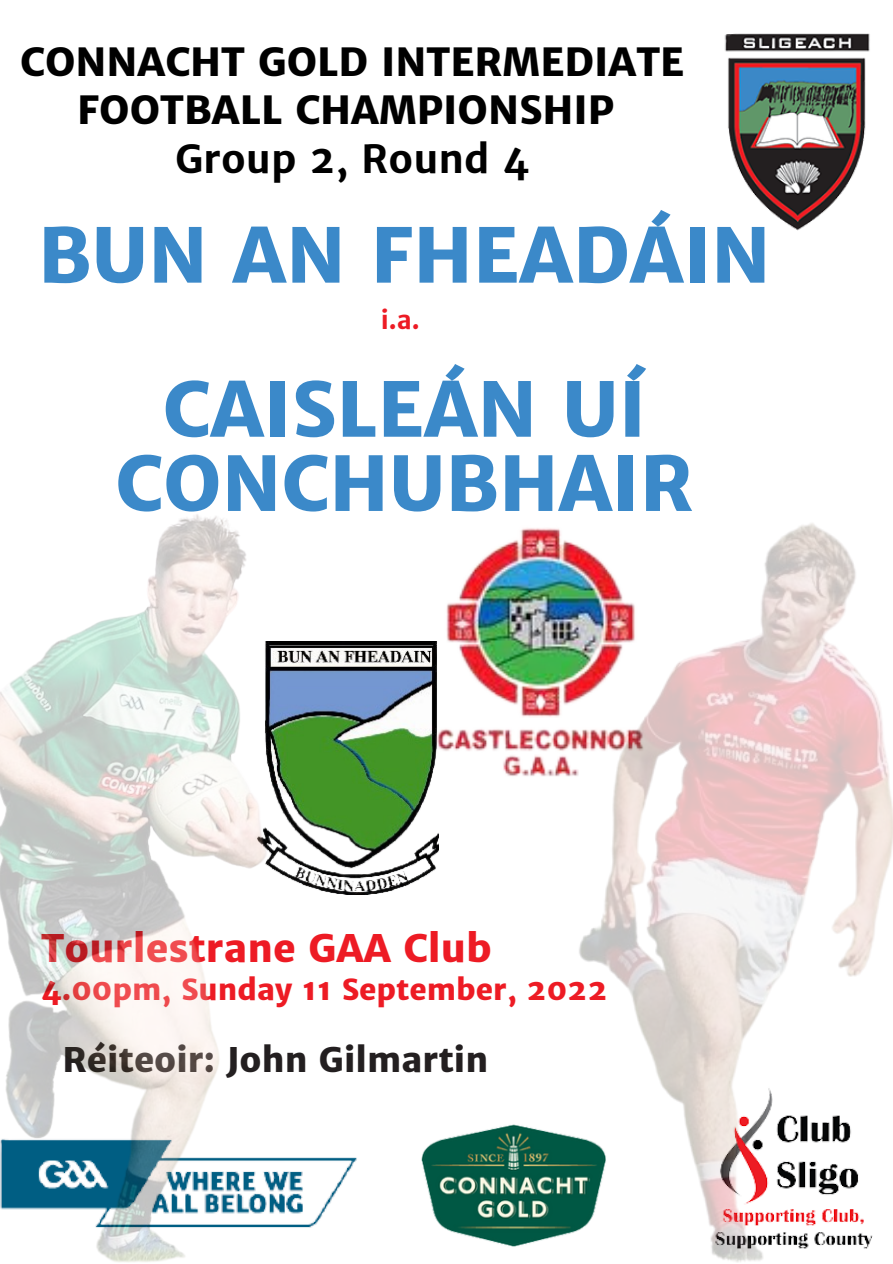
<style>
.page{position:relative;width:893px;height:1264px;background:#fff}
.page>*{position:absolute;margin:0;border:0;box-sizing:border-box;transform-origin:0 0}
.t1{font:800 75px/74.2px "Merriweather Sans";color:#3b89c9;text-align:center}
.t2{font:800 39px/48.3px "Merriweather Sans";color:#000;text-align:center}
.t3{font:700 39px "Merriweather Sans";color:#000}
.t4{font:800 38.1px "Merriweather Sans";color:#ed1b24}
.t5{font:800 34.05px "Merriweather Sans";color:#231f20}
.t6{font:800 29.1px "Merriweather Sans";color:#ed1b24}
.t7{font:700 25.2px "Merriweather Sans";color:#ed1b24}
</style>
<div class="page">
<img style="left:724px;top:33px;width:146px;height:198px">
<img style="left:316px;top:1157px;width:41px;height:68px">
<img style="left:421px;top:1124px;width:123px;height:123px">
<img style="left:316px;top:641px;width:122px;height:253px">
<img style="left:395px;top:528px;width:149px;height:278px">
<img style="left:544px;top:523px;width:348px;height:739px">
<img style="left:0;top:514px;width:316px;height:748px">
<p class="t2" style="left:20px;top:38px;width:665px">CONNACHT GOLD INTERMEDIATE<br>FOOTBALL CHAMPIONSHIP</p>
<p class="t3" style="left:175px;top:134px;width:356px">Group 2, Round 4</p>
<h1 class="t1" style="left:38px;top:219px;width:734px">BUN AN FHEADÁIN</h1>
<p class="t7" style="left:381px;top:304px;width:40px">i.a.</p>
<h1 class="t1" style="left:115px;top:373px;width:579px">CAISLEÁN UÍ<br>CONCHUBHAIR</h1>
<p class="t4" style="left:41px;top:925px;width:452px">Tourlestrane GAA Club</p>
<p class="t6" style="left:41px;top:970px;width:567px">4.00pm, Sunday 11 September, 2022</p>
<p class="t5" style="left:62px;top:1038px;width:427px">Réiteoir: John Gilmartin</p>
</div>
